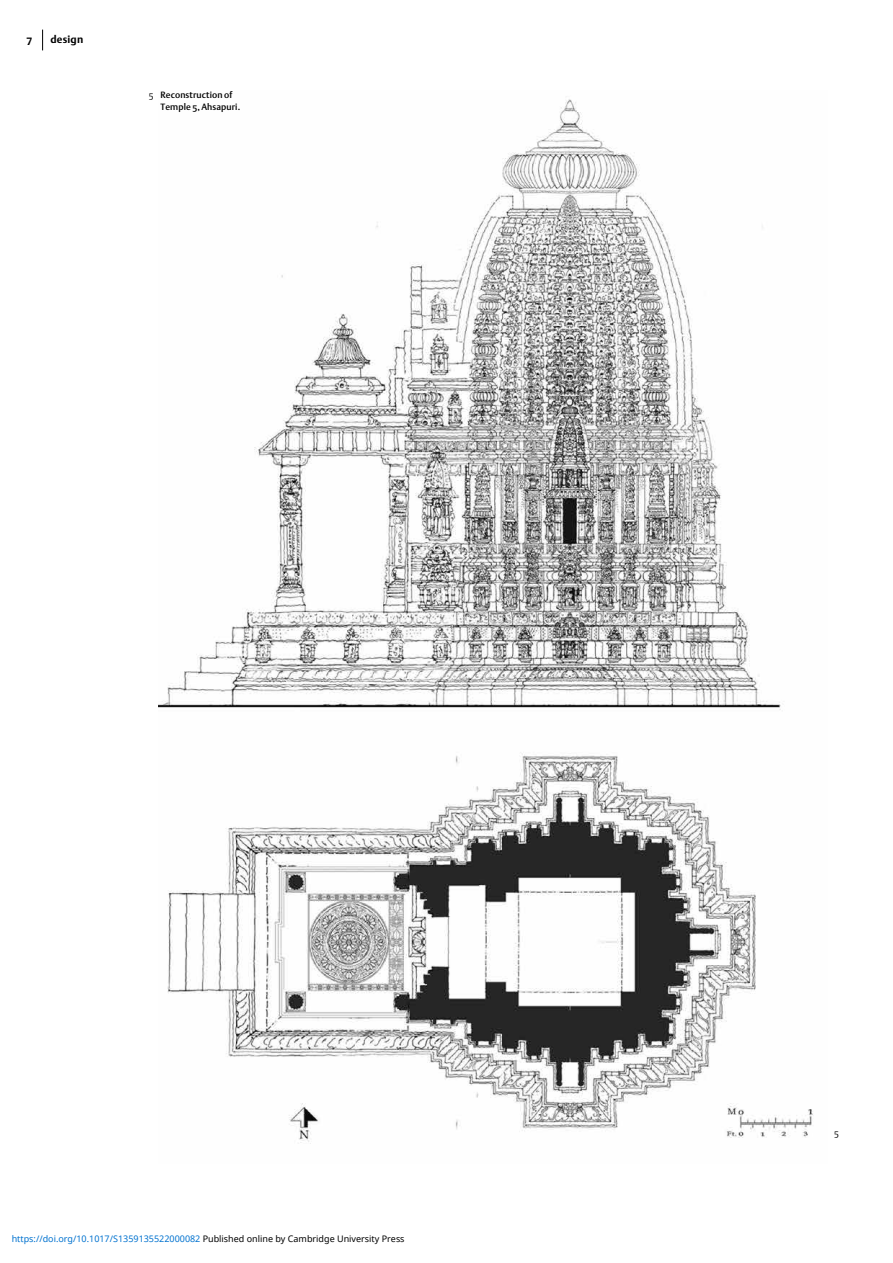
<style>
.page{position:relative;width:893px;height:1263px;background:#fff}
.page>*{position:absolute;margin:0;border:0;box-sizing:border-box;transform-origin:0 0}
.t1{font:700 10.5px "DTL Argo ST";letter-spacing:.02em;color:#000}
.t2{font:9px "Noto Sans";color:#0172cf}
.t3{font:9px/12px "DTL Argo ST Medium";letter-spacing:.01em;color:#000}
.t4{font:9px "DTL Argo ST Light";color:#000}
.s1{font-family:"DTL Argo ST Light"}
.s2{color:#000}
</style>
<div class="page">
<svg style="left:42px;top:30px;width:1px;height:20px"></svg>
<img style="left:158px;top:99px;width:655px;height:1045px">
<p class="t1" style="left:27px;top:33px;width:7px">7</p>
<p class="t1" style="left:50px;top:33px;width:34px">design</p>
<p class="t3" style="left:161px;top:88px;width:81px;text-indent:-12px"><span class="s1">5</span> Reconstruction of<br>Temple 5, Ahsapuri.</p>
<p class="t2" style="left:12px;top:1232px;width:394px">https://doi.org/10.1017/S1359135522000082 <span class="s2">Published online by Cambridge University Press</span></p>
<p class="t4" style="left:834px;top:1128px;width:6px">5</p>
</div>
